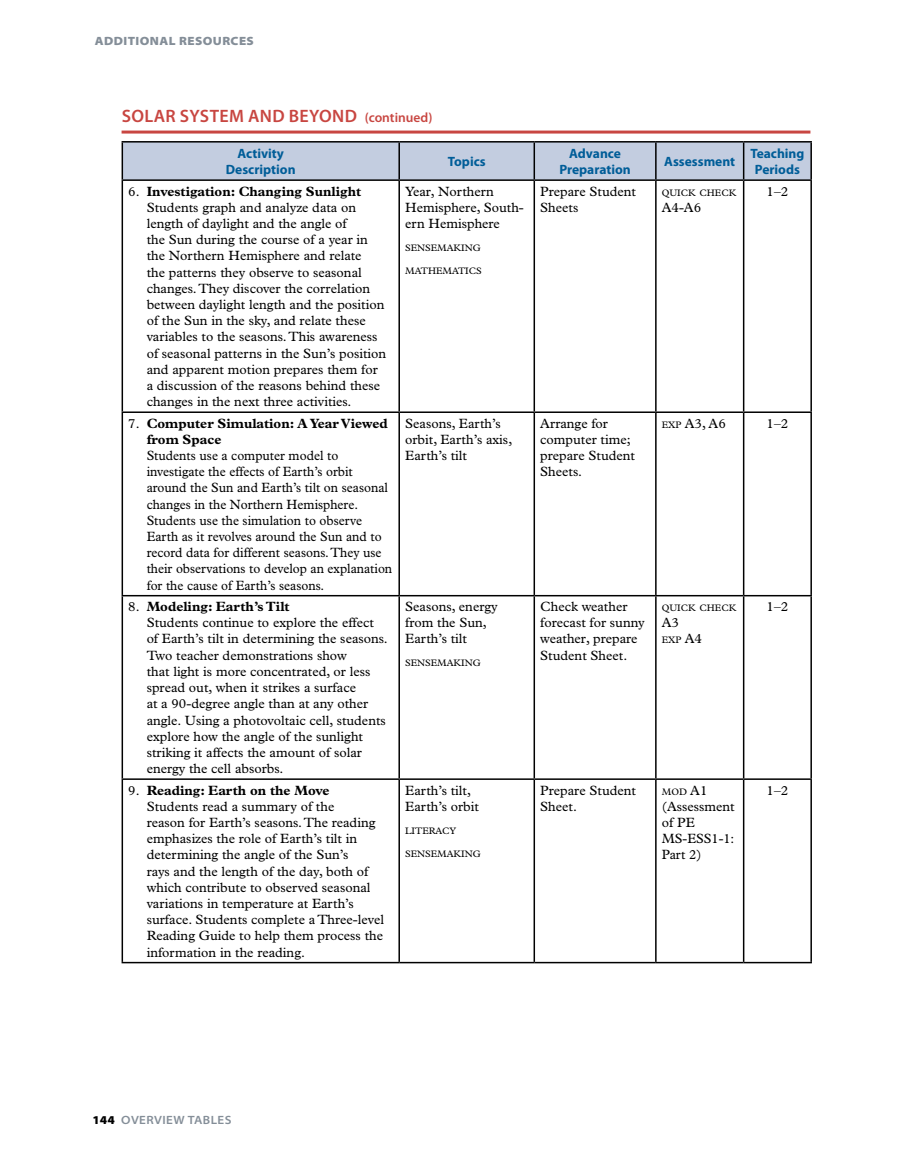
<style>
.page{position:relative;width:905px;height:1175px;background:#fff}
.page>*{position:absolute;margin:0;border:0;box-sizing:border-box;transform-origin:0 0}
.t1{font:600 18px "Myriad Pro";letter-spacing:.02em;color:#c84641}
.t2{font:13.5px/16.2px "Plantin Std";color:#000}
.t3{font:13.5px/16.2px "Plantin Std";color:#000;scale:.95 1}
.t4{font:700 13.5px/16.2px "Myriad Pro";color:#005d98;text-align:center}
.t5{font:700 13.5px/16.2px "Plantin Std";color:#000}
.t6{font:900 semi-expanded 12px "Myriad Pro";letter-spacing:.035em;color:#848e98}
.t7{font:600 semi-expanded 12px "Myriad Pro";letter-spacing:.035em;color:#848e98}
.t8{font:9.45px "Plantin Std";color:#000}
.s1{font-size:13.5px}
.s2{font-weight:700}
.s3{font-weight:400}
.s4{font-size:9.45px}
.s5{font-weight:900;color:#000}
</style>
<div class="page">
<svg style="left:122px;top:130px;width:688px;height:4px;background:#d57370"></svg>
<div style="left:123px;top:142px;width:687px;height:37px;background:#c3cde0"></div>
<hr style="left:122px;top:141px;width:277px;height:1px;background:#000">
<hr style="left:122px;top:142px;width:1px;height:37px;background:#000">
<hr style="left:399px;top:141px;width:135px;height:1px;background:#000">
<hr style="left:398px;top:142px;width:2px;height:37px;background:#000">
<hr style="left:534px;top:141px;width:122px;height:1px;background:#000">
<hr style="left:533px;top:142px;width:2px;height:37px;background:#000">
<hr style="left:656px;top:141px;width:87px;height:1px;background:#000">
<hr style="left:655px;top:142px;width:1px;height:37px;background:#000">
<hr style="left:743px;top:141px;width:69px;height:1px;background:#000">
<hr style="left:742px;top:142px;width:2px;height:37px;background:#000">
<hr style="left:810px;top:142px;width:2px;height:37px;background:#000">
<hr style="left:122px;top:179px;width:277px;height:2px;background:#000">
<hr style="left:122px;top:181px;width:1px;height:230px;background:#000">
<hr style="left:399px;top:179px;width:135px;height:2px;background:#000">
<hr style="left:398px;top:181px;width:2px;height:230px;background:#000">
<hr style="left:534px;top:179px;width:122px;height:2px;background:#000">
<hr style="left:533px;top:181px;width:2px;height:230px;background:#000">
<hr style="left:656px;top:179px;width:87px;height:2px;background:#000">
<hr style="left:655px;top:181px;width:1px;height:230px;background:#000">
<hr style="left:743px;top:179px;width:69px;height:2px;background:#000">
<hr style="left:742px;top:181px;width:2px;height:230px;background:#000">
<hr style="left:810px;top:181px;width:2px;height:230px;background:#000">
<hr style="left:122px;top:411px;width:277px;height:2px;background:#000">
<hr style="left:122px;top:413px;width:1px;height:182px;background:#000">
<hr style="left:399px;top:411px;width:135px;height:2px;background:#000">
<hr style="left:398px;top:413px;width:2px;height:182px;background:#000">
<hr style="left:534px;top:411px;width:122px;height:2px;background:#000">
<hr style="left:533px;top:413px;width:2px;height:182px;background:#000">
<hr style="left:656px;top:411px;width:87px;height:2px;background:#000">
<hr style="left:655px;top:413px;width:1px;height:182px;background:#000">
<hr style="left:743px;top:411px;width:69px;height:2px;background:#000">
<hr style="left:742px;top:413px;width:2px;height:182px;background:#000">
<hr style="left:810px;top:413px;width:2px;height:182px;background:#000">
<hr style="left:122px;top:595px;width:277px;height:1px;background:#000">
<hr style="left:122px;top:596px;width:1px;height:182px;background:#000">
<hr style="left:399px;top:595px;width:135px;height:1px;background:#000">
<hr style="left:398px;top:596px;width:2px;height:182px;background:#000">
<hr style="left:534px;top:595px;width:122px;height:1px;background:#000">
<hr style="left:533px;top:596px;width:2px;height:182px;background:#000">
<hr style="left:656px;top:595px;width:87px;height:1px;background:#000">
<hr style="left:655px;top:596px;width:1px;height:182px;background:#000">
<hr style="left:743px;top:595px;width:69px;height:1px;background:#000">
<hr style="left:742px;top:596px;width:2px;height:182px;background:#000">
<hr style="left:810px;top:596px;width:2px;height:182px;background:#000">
<hr style="left:122px;top:778px;width:277px;height:2px;background:#000">
<hr style="left:122px;top:780px;width:1px;height:181px;background:#000">
<hr style="left:399px;top:778px;width:135px;height:2px;background:#000">
<hr style="left:398px;top:780px;width:2px;height:181px;background:#000">
<hr style="left:534px;top:778px;width:122px;height:2px;background:#000">
<hr style="left:533px;top:780px;width:2px;height:181px;background:#000">
<hr style="left:656px;top:778px;width:87px;height:2px;background:#000">
<hr style="left:655px;top:780px;width:1px;height:181px;background:#000">
<hr style="left:743px;top:778px;width:69px;height:2px;background:#000">
<hr style="left:742px;top:780px;width:2px;height:181px;background:#000">
<hr style="left:810px;top:780px;width:2px;height:181px;background:#000">
<hr style="left:122px;top:961px;width:277px;height:2px;background:#000">
<hr style="left:399px;top:961px;width:135px;height:2px;background:#000">
<hr style="left:534px;top:961px;width:122px;height:2px;background:#000">
<hr style="left:656px;top:961px;width:87px;height:2px;background:#000">
<hr style="left:743px;top:961px;width:69px;height:2px;background:#000">
<p class="t6" style="left:95px;top:34px;width:161px">ADDITIONAL RESOURCES</p>
<h1 class="t1" style="left:122px;top:105px;width:312px">SOLAR SYSTEM AND BEYOND <span class="s1">(continued)</span></h1>
<p class="t4" style="left:226px;top:145px;width:71px">Activity<br>Description</p>
<p class="t4" style="left:448px;top:154px;width:39px">Topics</p>
<p class="t4" style="left:559px;top:145px;width:73px">Advance<br>Preparation</p>
<p class="t4" style="left:664px;top:154px;width:72px">Assessment</p>
<p class="t4" style="left:750px;top:145px;width:56px">Teaching<br>Periods</p>
<p class="t2" style="left:147px;top:183px;width:241px;text-indent:-18px">6. <span class="s2">Investigation: Changing Sunlight </span>Students graph and analyze data on length of daylight and the angle of<br>the Sun during the course of a year in the Northern Hemisphere and relate<br>the patterns they observe to seasonal changes. They discover the correlation between daylight length and the position of the Sun in the sky, and relate these variables to the seasons. This awareness of seasonal patterns in the Sun’s position and apparent motion prepares them for a discussion of the reasons behind these changes in the next three activities.</p>
<p class="t2" style="left:405px;top:183px;width:120px">Year, Northern<br>Hemisphere, South&shy;ern Hemisphere</p>
<p class="t2" style="left:540px;top:183px;width:97px">Prepare Student<br>Sheets</p>
<p class="t8" style="left:662px;top:187px;width:76px">QUICK CHECK</p>
<p class="t2" style="left:766px;top:183px;width:23px">1–2</p>
<p class="t2" style="left:662px;top:199px;width:41px">A4-A6</p>
<p class="t8" style="left:405px;top:242px;width:77px">SENSEMAKING</p>
<p class="t8" style="left:405px;top:265px;width:78px">MATHEMATICS</p>
<p class="t5" style="left:147px;top:415px;width:242px;text-indent:-18px"><span class="s3">7.</span> Computer Simulation: A Year Viewed from Space</p>
<p class="t3" style="left:147px;top:447px;width:260px">Students use a computer model to investigate the effects of Earth’s orbit around the Sun and Earth’s tilt on seasonal changes in the Northern Hemisphere.<br>Students use the simulation to observe Earth as it revolves around the Sun and to record data for different seasons. They use their observations to develop an explanation for the cause of Earth’s seasons.</p>
<p class="t2" style="left:405px;top:415px;width:108px">Seasons, Earth’s orbit, Earth’s axis,<br>Earth’s tilt</p>
<p class="t2" style="left:540px;top:415px;width:96px">Arrange for computer time; prepare Student<br>Sheets.</p>
<p class="t2" style="left:662px;top:415px;width:65px"><span class="s4">EXP</span> A3, A6</p>
<p class="t2" style="left:766px;top:415px;width:23px">1–2</p>
<p class="t2" style="left:147px;top:598px;width:243px;text-indent:-18px">8. <span class="s2">Modeling: Earth’s Tilt<br></span>Students continue to explore the effect of Earth’s tilt in determining the seasons.<br>Two teacher demonstrations show<br>that light is more concentrated, or less spread out, when it strikes a surface<br>at a 90-degree angle than at any other angle. Using a photovoltaic cell, students explore how the angle of the sunlight striking it affects the amount of solar energy the cell absorbs.</p>
<p class="t2" style="left:405px;top:598px;width:94px">Seasons, energy from the Sun,<br>Earth’s tilt</p>
<p class="t8" style="left:405px;top:658px;width:77px">SENSEMAKING</p>
<p class="t2" style="left:147px;top:782px;width:239px;text-indent:-18px">9. <span class="s2">Reading: Earth on the Move </span>Students read a summary of the<br>reason for Earth’s seasons. The reading emphasizes the role of Earth’s tilt in determining the angle of the Sun’s<br>rays and the length of the day, both of which contribute to observed seasonal variations in temperature at Earth’s surface. Students complete a Three-level Reading Guide to help them process the information in the reading.</p>
<p class="t2" style="left:405px;top:782px;width:75px">Earth’s tilt,<br>Earth’s orbit</p>
<p class="t8" style="left:405px;top:825px;width:53px">LITERACY</p>
<p class="t8" style="left:405px;top:848px;width:77px">SENSEMAKING</p>
<p class="t2" style="left:540px;top:598px;width:106px">Check weather forecast for sunny weather, prepare<br>Student Sheet.</p>
<p class="t8" style="left:662px;top:602px;width:76px">QUICK CHECK</p>
<p class="t2" style="left:662px;top:614px;width:19px">A3</p>
<p class="t8" style="left:662px;top:635px;width:42px">EXP <span class="s1">A4</span></p>
<p class="t2" style="left:766px;top:598px;width:23px">1–2</p>
<p class="t2" style="left:540px;top:782px;width:97px">Prepare Student<br>Sheet.</p>
<p class="t8" style="left:662px;top:786px;width:47px">MOD <span class="s1">A1</span></p>
<p class="t2" style="left:661px;top:798px;width:74px">(Assessment of PE<br>MS-ESS1-1:<br>Part 2)</p>
<p class="t2" style="left:766px;top:782px;width:23px">1–2</p>
<p class="t7" style="left:92px;top:1113px;width:141px"><span class="s5">144</span> OVERVIEW TABLES</p>
</div>
